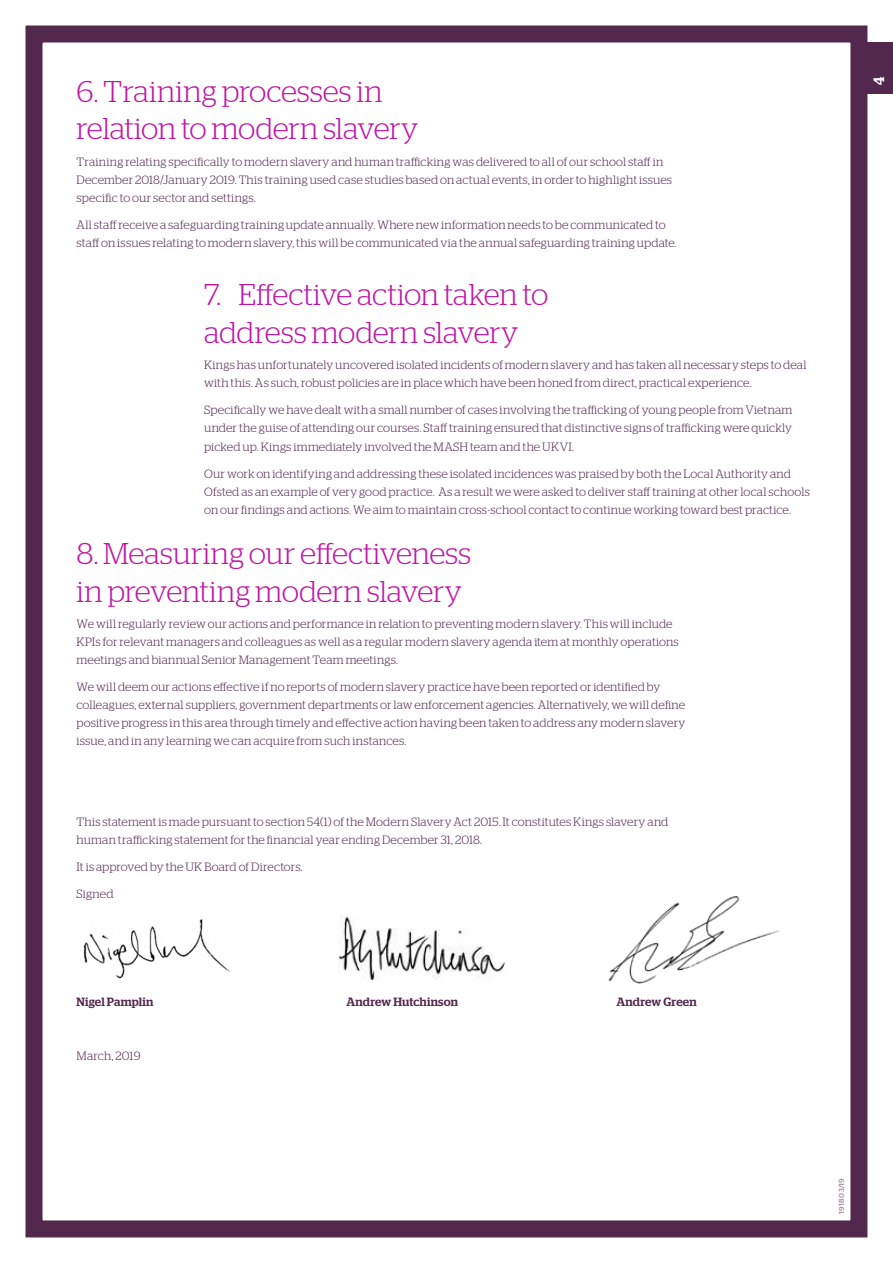
<style>
.page{position:relative;width:893px;height:1263px;background:#fff}
.page>*{position:absolute;margin:0;border:0;box-sizing:border-box;transform-origin:0 0}
.t1{font:300 30px/37.5px "Stag LC";letter-spacing:-.005em;color:#c017a2}
.t2{font:500 15px "Stag LC";color:#fff}
.t3{font:300 12px/18px "Stag LC";letter-spacing:.015em;color:#53284f}
.t4{font:500 12px "Stag LC";letter-spacing:.005em;color:#53284f}
.t5{font:500 7.5px "Stag Sans LC";letter-spacing:.02em;color:#53284f}
</style>
<div class="page">
<div style="left:863px;top:43px;width:30px;height:51px;background:#53284f"></div>
<div style="left:26px;top:26px;width:841px;height:1211px;border:17px solid #53284f"></div>
<img style="left:339px;top:916px;width:166px;height:64px">
<img style="left:608px;top:896px;width:171px;height:88px">
<img style="left:83px;top:919px;width:148px;height:60px">
<h1 class="t1" style="left:77px;top:70px;width:343px">6. Training processes in relation to modern slavery</h1>
<p class="t3" style="left:77px;top:151px;width:597px">Training relating specifically to modern slavery and human trafficking was delivered to all of our school staff in<br>December 2018/January 2019. This training used case studies based on actual events, in order to highlight issues specific to our sector and settings.</p>
<p class="t3" style="left:77px;top:214px;width:602px">All staff receive a safeguarding training update annually. Where new information needs to be communicated to staff on issues relating to modern slavery, this will be communicated via the annual safeguarding training update.</p>
<h1 class="t1" style="left:204px;top:273px;width:346px">7. Effective action taken to address modern slavery</h1>
<p class="t3" style="left:204px;top:355px;width:604px">Kings has unfortunately uncovered isolated incidents of modern slavery and has taken all necessary steps to deal with this. As such, robust policies are in place which have been honed from direct, practical experience.</p>
<p class="t3" style="left:204px;top:400px;width:590px;text-align:justify">Specifically we have dealt with a small number of cases involving the trafficking of young people from Vietnam under the guise of attending our courses. Staff training ensured that distinctive signs of trafficking were quickly picked up. Kings immediately involved the MASH team and the UKVI.</p>
<p class="t3" style="left:204px;top:463px;width:607px">Our work on identifying and addressing these isolated incidences was praised by both the Local Authority and<br>Ofsted as an example of very good practice. As a result we were asked to deliver staff training at other local schools on our findings and actions. We aim to maintain cross-school contact to continue working toward best practice.</p>
<h1 class="t1" style="left:77px;top:532px;width:396px">8. Measuring our effectiveness in preventing modern slavery</h1>
<p class="t3" style="left:77px;top:614px;width:604px">We will regularly review our actions and performance in relation to preventing modern slavery. This will include<br>KPIs for relevant managers and colleagues as well as a regular modern slavery agenda item at monthly operations meetings and biannual Senior Management Team meetings.</p>
<p class="t3" style="left:77px;top:677px;width:610px">We will deem our actions effective if no reports of modern slavery practice have been reported or identified by colleagues, external suppliers, government departments or law enforcement agencies. Alternatively, we will define positive progress in this area through timely and effective action having been taken to address any modern slavery issue, and in any learning we can acquire from such instances.</p>
<p class="t3" style="left:77px;top:812px;width:593px">This statement is made pursuant to section 54(1) of the Modern Slavery Act 2015. It constitutes Kings slavery and human trafficking statement for the financial year ending December 31, 2018.</p>
<p class="t3" style="left:77px;top:857px;width:228px">It is approved by the UK Board of Directors.</p>
<p class="t3" style="left:77px;top:884px;width:39px">Signed</p>
<p class="t4" style="left:77px;top:993px;width:79px">Nigel Pamplin</p>
<p class="t4" style="left:347px;top:993px;width:113px">Andrew Hutchinson</p>
<p class="t4" style="left:617px;top:993px;width:82px">Andrew Green</p>
<p class="t3" style="left:77px;top:1046px;width:65px">March, 2019</p>
<p class="t2" style="left:867px;top:85px;width:10px;rotate:-90deg">4</p>
<p class="t5" style="left:836px;top:1214px;width:38px;rotate:-90deg">1918 03/19</p>
</div>
